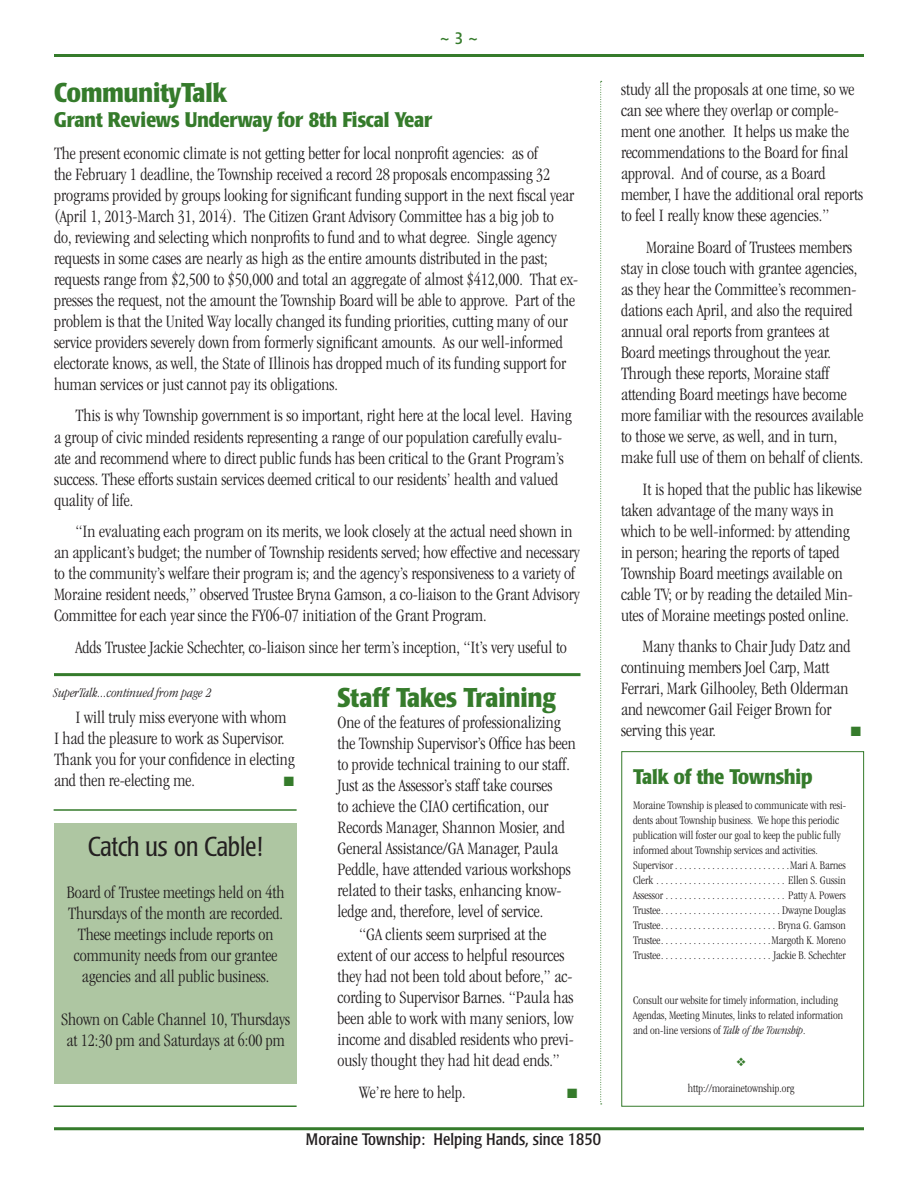
<style>
.page{position:relative;width:918px;height:1188px;background:#fff}
.page>*{position:absolute;margin:0;border:0;box-sizing:border-box;transform-origin:0 0}
.t1{font:700 condensed 27px "Poppl Laudatio";color:#357b2b}
.t2{font:300 condensed 27px "Poppl Laudatio";color:#231f20}
.t3{font:700 condensed 21px "Poppl Laudatio";color:#357b2b}
.t4{font:300 condensed 18px/21px "Garamond";color:#231f20}
.t5{font:condensed 16.5px "Poppl Laudatio";color:#231f20}
.t6{font:condensed 16.5px "Poppl Laudatio";color:#357b2b}
.t7{font:italic 300 condensed 13.5px "Garamond";color:#231f20}
.t8{font:13.5px "Zapf Dingbats ITC";color:#357b2b}
.t9{font:300 condensed 12px/15px "Garamond";color:#231f20}
.s1{font-style:italic}
</style>
<div class="page">
<hr style="left:54px;top:1127px;width:810px;height:3px;background:#357b2b">
<hr style="left:54px;top:54px;width:810px;height:3px;background:#357b2b">
<div style="left:621px;top:751px;width:243px;height:356px;border:1px solid #357b2b"></div>
<svg style="left:600px;top:81px;width:2px;height:1024px"></svg>
<div style="left:54px;top:823px;width:243px;height:261px;background:#aec6a2"></div>
<hr style="left:54px;top:1106px;width:243px;height:1px;background:#357b2b">
<hr style="left:54px;top:809px;width:243px;height:2px;background:#357b2b">
<hr style="left:54px;top:673px;width:526px;height:3px;background:#357b2b">
<p class="t6" style="left:439px;top:30px;width:42px">~ 3 ~</p>
<h1 class="t1" style="left:54px;top:77px;width:174px">CommunityTalk</h1>
<p class="t3" style="left:54px;top:108px;width:380px">Grant Reviews Underway for 8th Fiscal Year</p>
<p class="t4" style="left:54px;top:142px;width:526px">The present economic climate is not getting better for local nonprofit agencies: as of<br>the February 1 deadline, the Township received a record 28 proposals encompassing 32 programs provided by groups looking for significant funding support in the next fiscal year (April 1, 2013-March 31, 2014). The Citizen Grant Advisory Committee has a big job to<br>do, reviewing and selecting which nonprofits to fund and to what degree. Single agency requests in some cases are nearly as high as the entire amounts distributed in the past; requests range from $2,500 to $50,000 and total an aggregate of almost $412,000. That ex&shy;presses the request, not the amount the Township Board will be able to approve. Part of the problem is that the United Way locally changed its funding priorities, cutting many of our service providers severely down from formerly significant amounts. As our well-informed electorate knows, as well, the State of Illinois has dropped much of its funding support for human services or just cannot pay its obligations.</p>
<p class="t4" style="left:54px;top:405px;width:519px;text-indent:22px">This is why Township government is so important, right here at the local level. Having a group of civic minded residents representing a range of our population carefully evalu&shy;ate and recommend where to direct public funds has been critical to the Grant Program’s success. These efforts sustain services deemed critical to our residents’ health and valued quality of life.</p>
<p class="t4" style="left:54px;top:521px;width:527px;text-indent:22px">“In evaluating each program on its merits, we look closely at the actual need shown in an applicant’s budget; the number of Township residents served; how effective and necessary to the community’s welfare their program is; and the agency’s responsiveness to a variety of Moraine resident needs,” observed Trustee Bryna Gamson, a co-liaison to the Grant Advisory Committee for each year since the FY06-07 initiation of the Grant Program.</p>
<p class="t4" style="left:76px;top:637px;width:493px">Adds Trustee Jackie Schechter, co-liaison since her term’s inception, “It’s very useful to</p>
<p class="t4" style="left:621px;top:79px;width:244px">study all the proposals at one time, so we can see where they overlap or comple&shy;ment one another. It helps us make the recommendations to the Board for final approval. And of course, as a Board member, I have the additional oral reports to feel I really know these agencies.”</p>
<p class="t4" style="left:621px;top:237px;width:244px;text-indent:25px">Moraine Board of Trustees members stay in close touch with grantee agencies, as they hear the Committee’s recommen&shy;dations each April, and also the required annual oral reports from grantees at Board meetings throughout the year.<br>Through these reports, Moraine staff attending Board meetings have become more familiar with the resources available to those we serve, as well, and in turn, make full use of them on behalf of clients.</p>
<p class="t4" style="left:621px;top:478px;width:242px;text-indent:22px">It is hoped that the public has likewise taken advantage of the many ways in which to be well-informed: by attending in person; hearing the reports of taped Township Board meetings available on cable TV; or by reading the detailed Min&shy;utes of Moraine meetings posted online.</p>
<p class="t4" style="left:621px;top:636px;width:231px;text-indent:22px">Many thanks to Chair Judy Datz and continuing members Joel Carp, Matt<br>Ferrari, Mark Gilhooley, Beth Olderman and newcomer Gail Feiger Brown for serving this year.</p>
<h1 class="t1" style="left:338px;top:682px;width:220px">Staff Takes Training</h1>
<p class="t4" style="left:338px;top:712px;width:240px">One of the features of professionalizing the Township Supervisor’s Office has been to provide technical training to our staff.<br>Just as the Assessor’s staff take courses<br>to achieve the CIAO certification, our Records Manager, Shannon Mosier, and General Assistance/GA Manager, Paula Peddle, have attended various workshops related to their tasks, enhancing know&shy;ledge and, therefore, level of service.</p>
<p class="t4" style="left:338px;top:924px;width:238px;text-indent:22px">“GA clients seem surprised at the extent of our access to helpful resources they had not been told about before,” ac&shy;cording to Supervisor Barnes. “Paula has been able to work with many seniors, low income and disabled residents who previ&shy;ously thought they had hit dead ends.”</p>
<p class="t4" style="left:359px;top:1082px;width:108px">We’re here to help.</p>
<p class="t8" style="left:567px;top:1087px;width:12px">■</p>
<p class="t7" style="left:54px;top:686px;width:160px">SuperTalk...continued from page 2</p>
<p class="t4" style="left:54px;top:707px;width:242px;text-indent:22px">I will truly miss everyone with whom I had the pleasure to work as Supervisor.<br>Thank you for your confidence in electing and then re-electing me.</p>
<p class="t8" style="left:851px;top:725px;width:12px">■</p>
<p class="t8" style="left:284px;top:775px;width:12px">■</p>
<p class="t3" style="left:633px;top:764px;width:181px">Talk of the Township</p>
<p class="t9" style="left:633px;top:798px;width:214px">Moraine Township is pleased to communicate with resi&shy;dents about Township business. We hope this periodic publication will foster our goal to keep the public fully informed about Township services and activities.<br>Supervisor.........................</p>
<h1 class="t2" style="left:88px;top:831px;width:176px">Catch us on Cable!</h1>
<p class="t4" style="left:67px;top:882px;width:219px;text-align:center">Board of Trustee meetings held on 4th Thursdays of the month are recorded.<br>These meetings include reports on community needs from our grantee agencies and all public business.</p>
<p class="t4" style="left:61px;top:1009px;width:230px">Shown on Cable Channel 10, Thursdays at 12:30 pm and Saturdays at 6:00 pm</p>
<p class="t9" style="left:790px;top:858px;width:57px">Mari A. Barnes</p>
<p class="t9" style="left:633px;top:873px;width:25px">Clerk.............................</p>
<p class="t9" style="left:788px;top:873px;width:59px">Ellen S. Gussin</p>
<p class="t9" style="left:633px;top:888px;width:34px">Assessor...........................</p>
<p class="t9" style="left:788px;top:888px;width:59px">Patty A. Powers</p>
<p class="t9" style="left:633px;top:903px;width:31px">Trustee...........................</p>
<p class="t9" style="left:782px;top:903px;width:65px">Dwayne Douglas</p>
<p class="t9" style="left:633px;top:918px;width:31px">Trustee..........................</p>
<p class="t9" style="left:778px;top:918px;width:69px">Bryna G. Gamson</p>
<p class="t9" style="left:633px;top:933px;width:31px">Trustee........................</p>
<p class="t9" style="left:772px;top:933px;width:76px">Margoth K. Moreno</p>
<p class="t9" style="left:633px;top:948px;width:31px">Trustee.........................</p>
<p class="t9" style="left:774px;top:948px;width:74px">Jackie B. Schechter</p>
<p class="t9" style="left:633px;top:993px;width:211px">Consult our website for timely information, including<br>Agendas, Meeting Minutes, links to related information and on-line versions of <span class="s1">Talk of the Township</span>.</p>
<p class="t9" style="left:688px;top:1081px;width:108px">http://morainetownship.org</p>
<p class="t5" style="left:306px;top:1130px;width:297px">Moraine Township: Helping Hands, since 1850</p>
</div>
